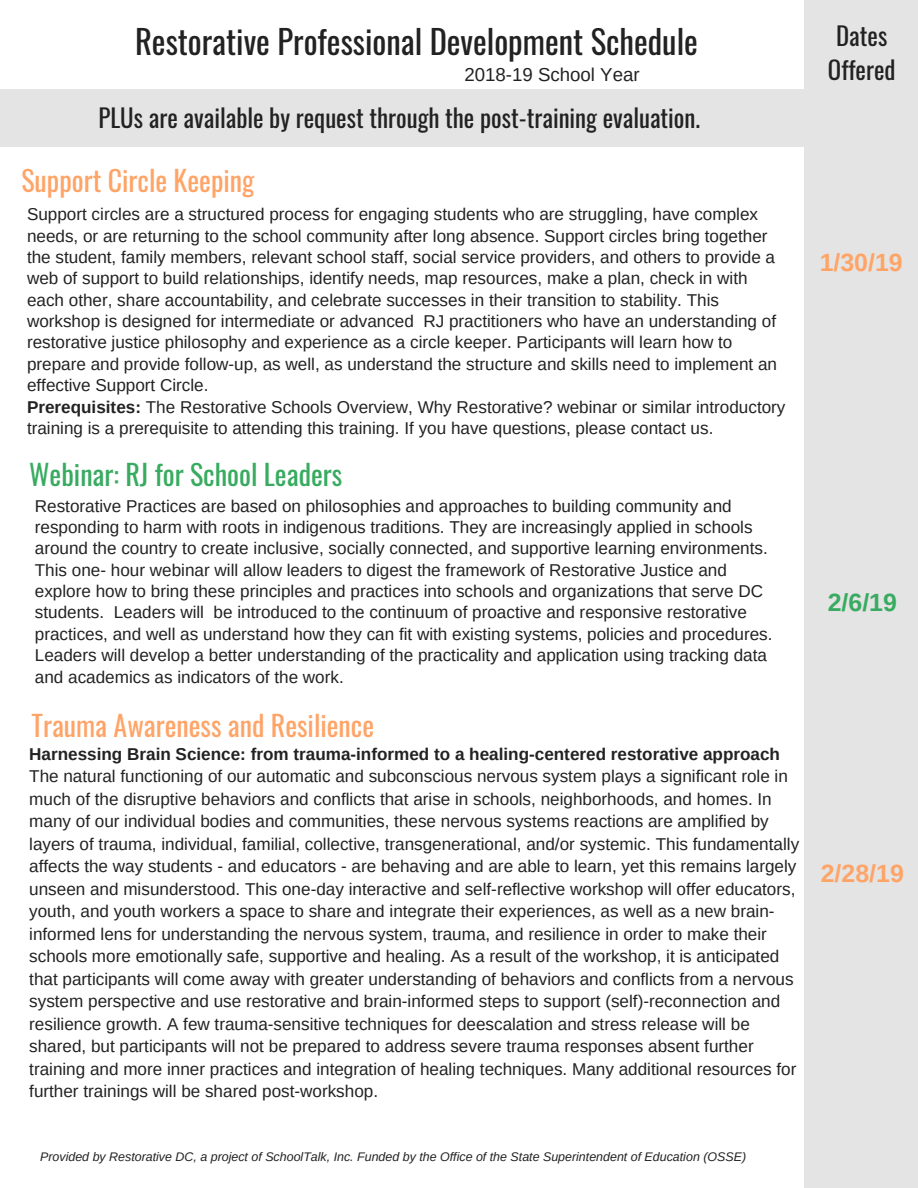
<style>
.page{position:relative;width:918px;height:1188px;background:#fff}
.page>*{position:absolute;margin:0;border:0;box-sizing:border-box;transform-origin:0 0}
.t1{font:32.7px "Oswald";color:#222}
.t2{font:28.05px "Oswald";color:#ffa467}
.t3{font:28.05px "Oswald";color:#38ab61}
.t4{font:28.05px "Oswald";color:#222}
.t5{font:24.9px/33.8px "Oswald";color:#222;text-align:center}
.t6{font:700 24.9px "Arimo";color:#ffa467}
.t7{font:700 24.9px "Arimo";color:#38ab61}
.t8{font:18.75px "Arimo";color:#222}
.t9{font:17.1px/21.3px "Arimo";color:#222}
.t10{font:700 17.1px "Arimo";color:#222}
.t11{font:italic 12.45px "Arimo";color:#222}
.s1{font-weight:700}
</style>
<div class="page">
<div style="left:0;top:89px;width:818px;height:57px;background:#e4e4e4"></div>
<div style="left:804px;top:0;width:114px;height:1188px;background:#e4e4e4"></div>
<h1 class="t1" style="left:135px;top:16px;width:564px">Restorative Professional Development Schedule</h1>
<p class="t8" style="left:464px;top:64px;width:177px">2018-19 School Year</p>
<h3 class="t5" style="left:99px;top:100px;width:603px">PLUs are available by request through the post-training evaluation.</h3>
<h2 class="t2" style="left:21px;top:159px;width:235px">Support Circle Keeping</h2>
<p class="t9" style="left:27px;top:204px;width:760px">Support circles are a structured process for engaging students who are struggling, have complex needs, or are returning to the school community after long absence. Support circles bring together the student, family members, relevant school staff, social service providers, and others to provide a web of support to build relationships, identify needs, map resources, make a plan, check in with each other, share accountability, and celebrate successes in their transition to stability. This workshop is designed for intermediate or advanced RJ practitioners who have an understanding of restorative justice philosophy and experience as a circle keeper. Participants will learn how to prepare and provide follow-up, as well, as understand the structure and skills need to implement an effective Support Circle.<br><span class="s1">Prerequisites:</span> The Restorative Schools Overview, Why Restorative? webinar or similar introductory training is a prerequisite to attending this training. If you have questions, please contact us.</p>
<h2 class="t3" style="left:29px;top:453px;width:315px">Webinar: RJ for School Leaders</h2>
<p class="t9" style="left:35px;top:495px;width:739px">Restorative Practices are based on philosophies and approaches to building community and responding to harm with roots in indigenous traditions. They are increasingly applied in schools around the country to create inclusive, socially connected, and supportive learning environments.<br>This one- hour webinar will allow leaders to digest the framework of Restorative Justice and explore how to bring these principles and practices into schools and organizations that serve DC students. Leaders will be introduced to the continuum of proactive and responsive restorative practices, and well as understand how they can fit with existing systems, policies and procedures.<br>Leaders will develop a better understanding of the practicality and application using tracking data and academics as indicators of the work.</p>
<h2 class="t2" style="left:32px;top:703px;width:344px">Trauma Awareness and Resilience</h2>
<p class="t10" style="left:29px;top:744px;width:752px">Harnessing Brain Science: from trauma-informed to a healing-centered restorative approach</p>
<p class="t9" style="left:29px;top:765px;width:772px;line-height:22.5px">The natural functioning of our automatic and subconscious nervous system plays a significant role in much of the disruptive behaviors and conflicts that arise in schools, neighborhoods, and homes. In many of our individual bodies and communities, these nervous systems reactions are amplified by layers of trauma, individual, familial, collective, transgenerational, and/or systemic. This fundamentally affects the way students - and educators - are behaving and are able to learn, yet this remains largely unseen and misunderstood. This one-day interactive and self-reflective workshop will offer educators, youth, and youth workers a space to share and integrate their experiences, as well as a new brain&shy;informed lens for understanding the nervous system, trauma, and resilience in order to make their schools more emotionally safe, supportive and healing. As a result of the workshop, it is anticipated that participants will come away with greater understanding of behaviors and conflicts from a nervous system perspective and use restorative and brain-informed steps to support (self)-reconnection and resilience growth. A few trauma-sensitive techniques for deescalation and stress release will be shared, but participants will not be prepared to address severe trauma responses absent further training and more inner practices and integration of healing techniques. Many additional resources for further trainings will be shared post-workshop.</p>
<p class="t11" style="left:40px;top:1150px;width:708px">Provided by Restorative DC, a project of SchoolTalk, Inc. Funded by the Office of the State Superintendent of Education (OSSE)</p>
<h3 class="t5" style="left:828px;top:18px;width:69px">Dates<br>Offered</h3>
<h2 class="t4" style="left:834px;top:53px;width:59px">Dates</h2>
<h3 class="t6" style="left:820px;top:249px;width:85px">1/30/19</h3>
<h3 class="t7" style="left:828px;top:588px;width:71px">2/6/19</h3>
<h3 class="t6" style="left:821px;top:859px;width:85px">2/28/19</h3>
</div>
